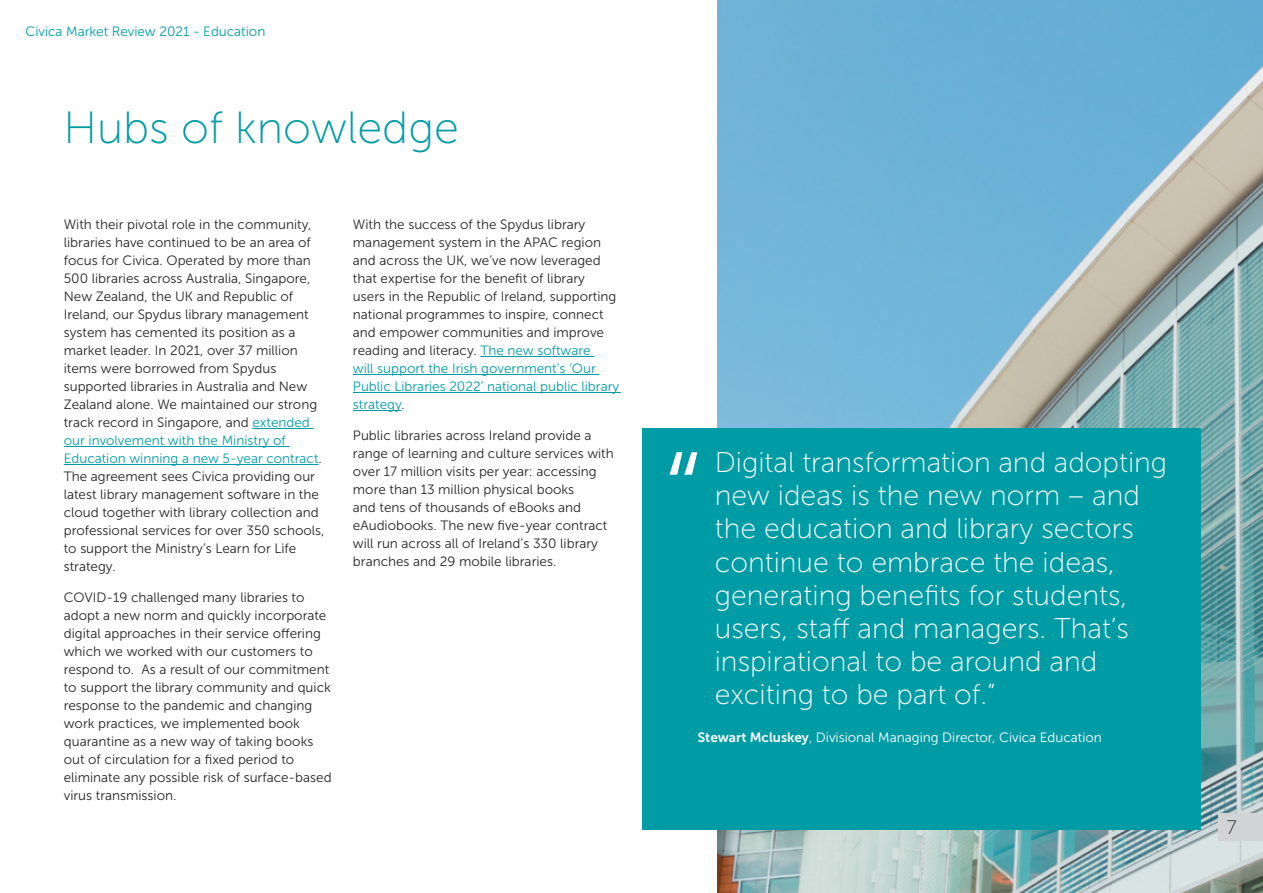
<style>
.page{position:relative;width:1263px;height:893px;background:#fff}
.page>*{position:absolute;margin:0;border:0;box-sizing:border-box;transform-origin:0 0}
.t1{font:148.5px "Museo Sans 100";color:#fff}
.t2{font:45px "Museo Sans 100";color:#009ca6}
.t3{font:28.5px/33px "Museo Sans 100";color:#fff}
.t4{font:19.5px "Museo Sans 100";color:#262626}
.t5{font:13.5px/18px "Museo Sans 300";color:#262626}
.t6{font:13.5px "Museo Sans 300";color:#fff}
.t7{font:13.5px "Museo Sans 300";color:#009ca6}
.s1{color:#009ca6}
.s2{font-family:"Museo Sans 700"}
</style>
<div class="page">
<img style="left:717px;top:0;width:546px;height:893px">
<div style="left:642px;top:428px;width:558px;height:401px;background:#009ca6"></div>
<hr style="left:252px;top:428px;width:61px;height:1px;background:#009ca6">
<hr style="left:64px;top:446px;width:225px;height:1px;background:#009ca6">
<hr style="left:64px;top:464px;width:255px;height:1px;background:#009ca6">
<hr style="left:480px;top:356px;width:114px;height:1px;background:#009ca6">
<hr style="left:353px;top:374px;width:246px;height:1px;background:#009ca6">
<hr style="left:353px;top:392px;width:268px;height:1px;background:#009ca6">
<hr style="left:353px;top:410px;width:48px;height:1px;background:#009ca6">
<div style="left:1218px;top:813px;width:45px;height:28px;background:#d1d3d4"></div>
<p class="t7" style="left:26px;top:24px;width:241px">Civica Market Review 2021 - Education</p>
<h2 class="t2" style="left:63px;top:104px;width:397px">Hubs of knowledge</h2>
<p class="t5" style="left:64px;top:216px;width:262px">With their pivotal role in the community, libraries have continued to be an area of focus for Civica. Operated by more than 500 libraries across Australia, Singapore, New Zealand, the UK and Republic of Ireland, our Spydus library management system has cemented its position as a market leader. In 2021, over 37 million items were borrowed from Spydus supported libraries in Australia and New Zealand alone. We maintained our strong track record in Singapore, and <span class="s1">extended our involvement with the Ministry of Education winning a new 5-year contract</span>.<br>The agreement sees Civica providing our latest library management software in the cloud together with library collection and professional services for over 350 schools, to support the Ministry’s Learn for Life strategy.</p>
<p class="t5" style="left:64px;top:588px;width:269px">COVID-19 challenged many libraries to adopt a new norm and quickly incorporate digital approaches in their service offering which we worked with our customers to respond to. As a result of our commitment to support the library community and quick response to the pandemic and changing work practices, we implemented book quarantine as a new way of taking books out of circulation for a fixed period to eliminate any possible risk of surface-based virus transmission.</p>
<p class="t5" style="left:353px;top:216px;width:268px">With the success of the Spydus library management system in the APAC region and across the UK, we’ve now leveraged that expertise for the benefit of library users in the Republic of Ireland, supporting national programmes to inspire, connect and empower communities and improve reading and literacy. <span class="s1">The new software<br>will support the Irish government’s ‘Our Public Libraries 2022’ national public library strategy</span>.</p>
<p class="t5" style="left:353px;top:426px;width:262px">Public libraries across Ireland provide a range of learning and culture services with over 17 million visits per year: accessing more than 13 million physical books<br>and tens of thousands of eBooks and eAudiobooks. The new five-year contract will run across all of Ireland’s 330 library branches and 29 mobile libraries.</p>
<h1 class="t1" style="left:660px;top:428px;width:46px">“</h1>
<p class="t3" style="left:715px;top:446px;width:454px">Digital transformation and adopting new ideas is the new norm – and the education and library sectors continue to embrace the ideas, generating benefits for students, users, staff and managers. That’s inspirational to be around and exciting to be part of.”</p>
<p class="t6" style="left:698px;top:730px;width:406px"><span class="s2">Stewart Mcluskey</span>, Divisional Managing Director, Civica Education</p>
<h3 class="t4" style="left:1227px;top:817px;width:11px">7</h3>
</div>
